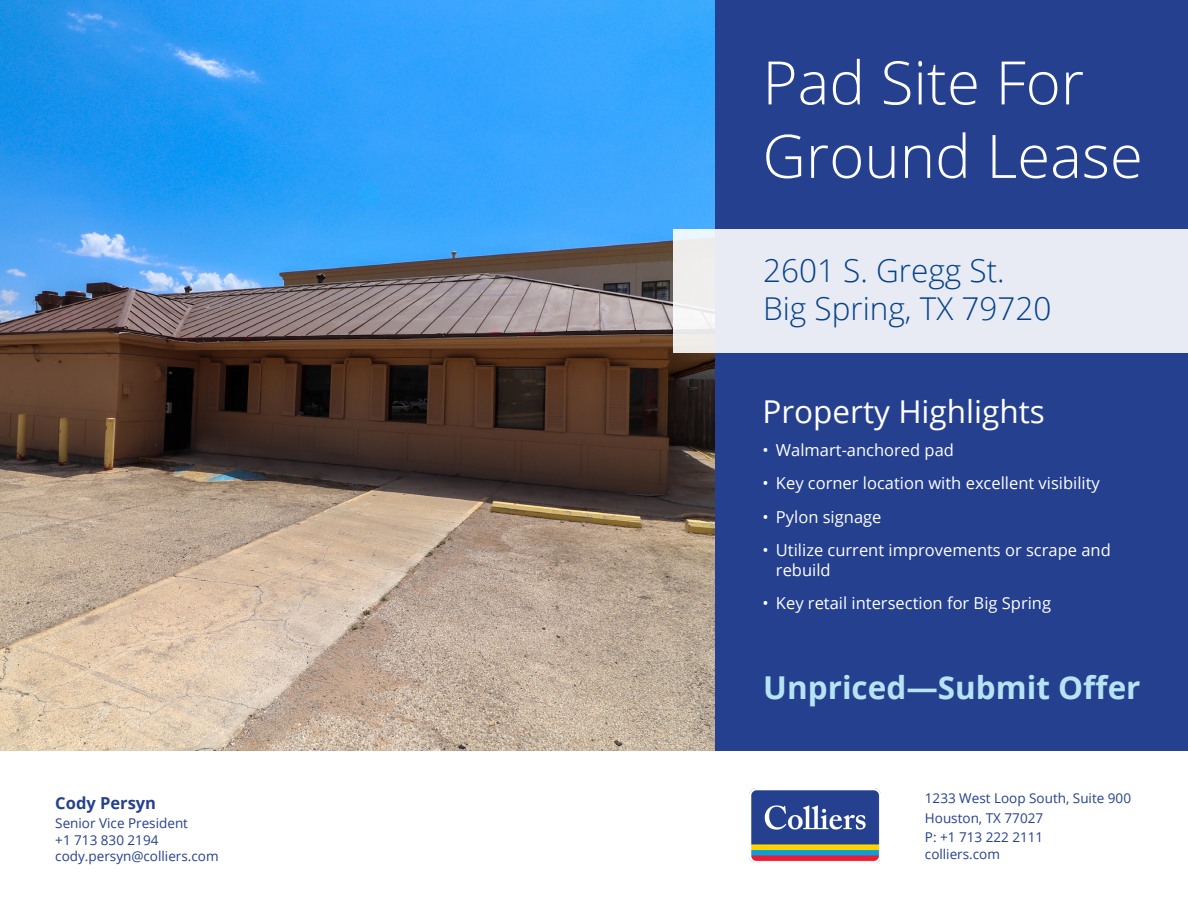
<style>
.page{position:relative;width:1188px;height:918px;background:#fff}
.page>*{position:absolute;margin:0;border:0;box-sizing:border-box;transform-origin:0 0}
.t1{font:300 60px "Open Sans";color:#fff}
.t2{font:300 31.5px "Open Sans";color:#05428c}
.t3{font:700 31.5px "Open Sans";color:#b7e4f4}
.t4{font:31.5px "Open Sans";color:#fff}
.t5{font:16.5px/19.8px "Open Sans";color:#fff}
.t6{font:700 16.5px "Open Sans";color:#25408f}
.t7{font:13.5px/16.5px "Open Sans";color:#25408f}
</style>
<div class="page">
<img style="left:0;top:0;width:715px;height:751px">
<div style="left:715px;top:0;width:473px;height:751px;background:#25408f"></div>
<img style="left:750px;top:788px;width:130px;height:75px">
<div style="left:673px;top:229px;width:515px;height:123px;background:#e8ebf3"></div>
<p class="t6" style="left:55px;top:791px;width:102px">Cody Persyn</p>
<p class="t7" style="left:55px;top:815px;width:134px">Senior Vice President</p>
<p class="t7" style="left:55px;top:831px;width:105px">+1 713 830 2194</p>
<p class="t7" style="left:55px;top:848px;width:165px">cody.persyn@colliers.com</p>
<p class="t1" style="left:762px;top:42px;width:323px">Pad Site For</p>
<p class="t1" style="left:762px;top:115px;width:382px">Ground Lease</p>
<p class="t2" style="left:763px;top:249px;width:243px">2601 S. Gregg St.</p>
<p class="t2" style="left:763px;top:287px;width:290px">Big Spring, TX 79720</p>
<p class="t4" style="left:762px;top:390px;width:284px">Property Highlights</p>
<p class="t5" style="left:762px;top:440px;width:193px">• Walmart-anchored pad</p>
<p class="t5" style="left:762px;top:473px;width:339px">• Key corner location with excellent visibility</p>
<p class="t5" style="left:762px;top:506px;width:121px">• Pylon signage</p>
<p class="t5" style="left:776px;top:540px;width:336px;text-indent:-14px">• Utilize current improvements or scrape and rebuild</p>
<p class="t5" style="left:762px;top:593px;width:290px">• Key retail intersection for Big Spring</p>
<p class="t3" style="left:763px;top:665px;width:379px">Unpriced—Submit Offer</p>
<p class="t7" style="left:925px;top:790px;width:208px">1233 West Loop South, Suite 900</p>
<p class="t7" style="left:925px;top:809px;width:120px">Houston, TX 77027</p>
<p class="t7" style="left:925px;top:829px;width:120px">P: +1 713 222 2111 colliers.com</p>
</div>
